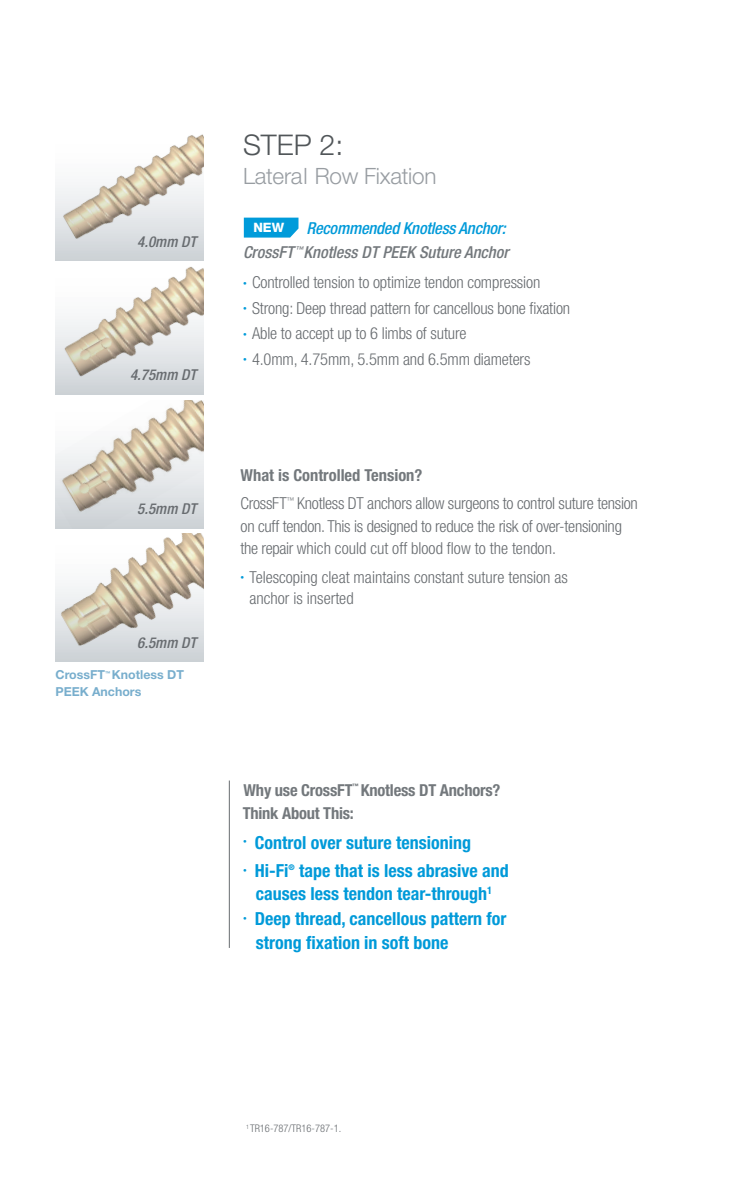
<style>
.page{position:relative;width:756px;height:1188px;background:#fff}
.page>*{position:absolute;margin:0;border:0;box-sizing:border-box;transform-origin:0 0}
.t1{font:300 28.5px "Helvetica Neue LT Std";color:#515659}
.t2{font:300 22.5px "Helvetica Neue LT Std";letter-spacing:-.01em;color:#989da2}
.t3{font:700 condensed 18px/22.5px "Helvetica Neue LT Std";color:#009ad9}
.t4{font:300 condensed 16.5px/28.5px "Helvetica Neue LT Std";letter-spacing:-.01em;color:#686c70}
.t5{font:italic 500 condensed 16.5px/24px "Helvetica Neue LT Std";color:#73787c;text-align:right}
.t6{font:700 condensed 16.5px "Helvetica Neue LT Std";letter-spacing:-.01em;color:#73787c}
.t7{font:italic 500 condensed 15px "Helvetica Neue LT Std";color:#686c70}
.t8{font:800 12.9px "Helvetica Neue LT Std";color:#fff}
.t9{font:700 12.3px/16.5px "Helvetica Neue LT Std";color:#78aecd}
.t10{font:300 condensed 10.5px "Helvetica Neue LT Std";color:#686c70}
.t11{font:700 condensed 7.8px "Helvetica Neue LT Std";color:#009ad9}
.t12{font:700 condensed 6.15px "Helvetica Neue LT Std";color:#73787c}
.t13{font:700 5.25px "Helvetica Neue LT Std";color:#78aecd}
.s1{color:#009ad9}
.s2{font-size:7.5px;color:#009ad9}
.s3{font-size:7.5px;color:#009bda}
.s4{font-weight:700;color:#73787c}
</style>
<div class="page">
<hr style="left:229px;top:781px;width:1px;height:167px;background:#686c70">
<svg style="left:244px;top:218px;width:55px;height:20px"></svg>
<img style="left:56px;top:267px;width:148px;height:127px">
<img style="left:56px;top:401px;width:148px;height:127px">
<img style="left:56px;top:534px;width:148px;height:127px">
<img style="left:56px;top:134px;width:148px;height:127px">
<p class="t7" style="left:137px;top:233px;width:61px">4.0mm DT</p>
<p class="t7" style="left:130px;top:366px;width:68px">4.75mm DT</p>
<p class="t7" style="left:137px;top:500px;width:61px">5.5mm DT</p>
<p class="t7" style="left:137px;top:633px;width:61px">6.5mm DT</p>
<p class="t9" style="left:56px;top:666px;width:51px">CrossFT</p>
<p class="t13" style="left:105px;top:670px;width:7px">™</p>
<p class="t9" style="left:56px;top:666px;width:130px;text-indent:56px">Knotless DT<br>PEEK Anchors</p>
<h1 class="t1" style="left:243px;top:128px;width:102px">STEP 2:</h1>
<h2 class="t2" style="left:243px;top:162px;width:195px">Lateral Row Fixation</h2>
<p class="t5" style="left:243px;top:216px;width:267px"><span class="s1">Recommended Knotless Anchor:<br></span>CrossFT <sup>™</sup> Knotless DT PEEK Suture Anchor</p>
<p class="t4" style="left:243px;top:268px;width:299px"><span class="s2">•</span> Controlled tension to optimize tendon compression</p>
<p class="t4" style="left:243px;top:293px;width:329px"><span class="s3">•</span> Strong: Deep thread pattern for cancellous bone fixation</p>
<p class="t4" style="left:243px;top:319px;width:225px"><span class="s3">•</span> Able to accept up to 6 limbs of suture</p>
<p class="t4" style="left:243px;top:344px;width:289px"><span class="s3">•</span> 4.0mm, 4.75mm, 5.5mm and 6.5mm diameters</p>
<p class="t8" style="left:254px;top:220px;width:32px">NEW</p>
<p class="t4" style="left:241px;top:460px;width:399px"><span class="s4">What is Controlled Tension?<br></span>CrossFT<sup>™</sup> Knotless DT anchors allow surgeons to control suture tension</p>
<p class="t4" style="left:241px;top:514px;width:383px;line-height:22.5px">on cuff tendon. This is designed to reduce the risk of over-tensioning the repair which could cut off blood flow to the tendon.</p>
<p class="t4" style="left:250px;top:566px;width:320px;line-height:21px;text-indent:-9px"><span class="s2">•</span> Telescoping cleat maintains constant suture tension as anchor is inserted</p>
<p class="t6" style="left:244px;top:780px;width:110px">Why use CrossFT</p>
<p class="t12" style="left:352px;top:782px;width:8px">™</p>
<p class="t6" style="left:361px;top:780px;width:141px">Knotless DT Anchors?</p>
<p class="t6" style="left:243px;top:803px;width:113px">Think About This:</p>
<p class="t3" style="left:243px;top:831px;width:229px"><sup>•</sup> Control over suture tensioning</p>
<p class="t3" style="left:243px;top:859px;width:47px"><sup>•</sup> Hi-Fi</p>
<p class="t11" style="left:289px;top:863px;width:8px">®</p>
<p class="t3" style="left:256px;top:859px;width:255px;text-indent:43px">tape that is less abrasive and causes less tendon tear-through<sup>1</sup></p>
<p class="t3" style="left:256px;top:907px;width:252px;line-height:24px;text-indent:-13px"><sup>•</sup> Deep thread, cancellous pattern for strong fixation in soft bone</p>
<p class="t10" style="left:246px;top:1122px;width:96px"><sup>1</sup> TR16-787/TR16-787-1.</p>
</div>
